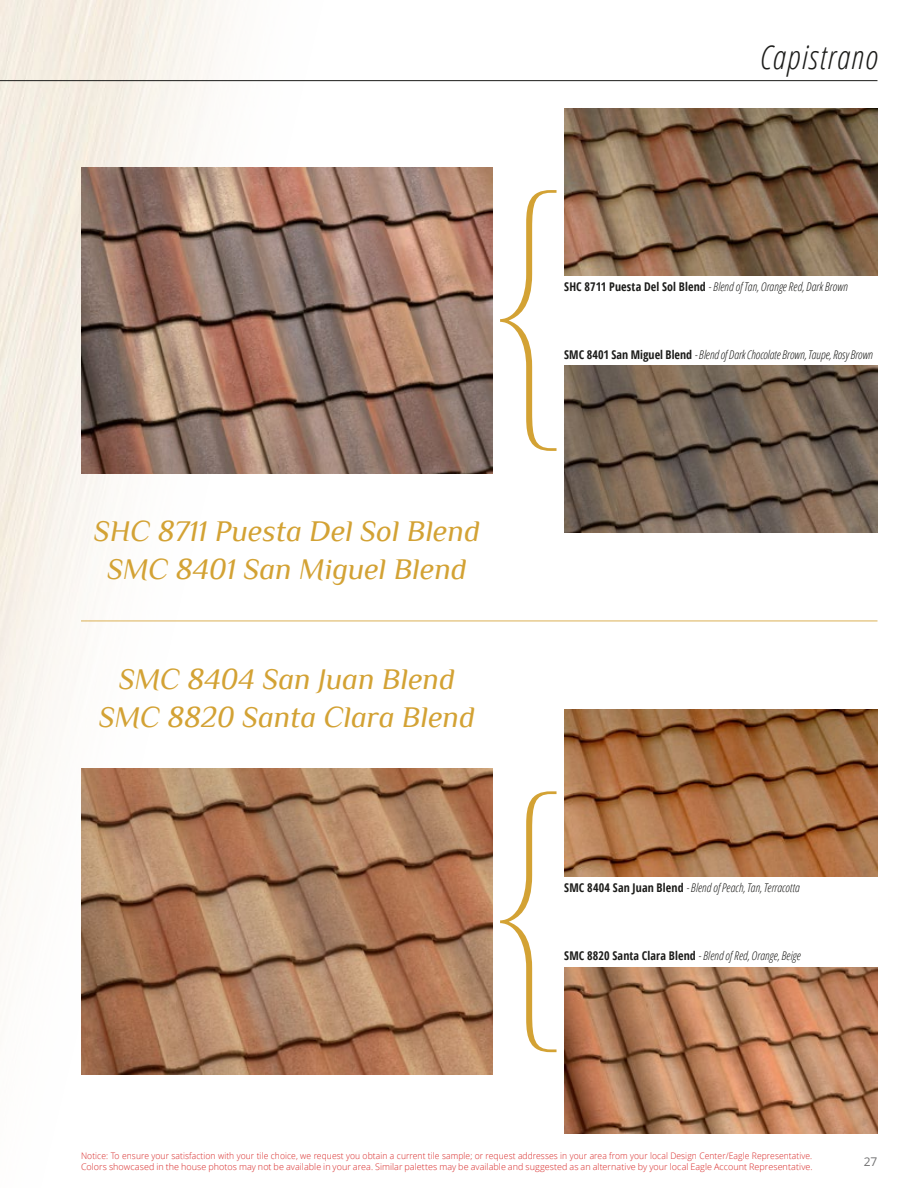
<style>
.page{position:relative;width:918px;height:1188px;background:#fff}
.page>*{position:absolute;margin:0;border:0;box-sizing:border-box;transform-origin:0 0}
.t1{font:italic 300 condensed 33px "Open Sans";letter-spacing:.04em;color:#1c1c1a}
.t2{font:italic 30px/37.5px "Philosopher";color:#d3a234;text-align:center}
.t3{font:italic 300 condensed 12px "Open Sans";letter-spacing:-.005em;color:#1c1c1a}
.t4{font:12px "Open Sans";color:#727273}
.t5{font:300 9px/10.5px "Open Sans";letter-spacing:.01em;color:#d72524;scale:.95 1}
.s1{font-weight:700;font-style:normal}
</style>
<div class="page">
<img style="left:0;top:0;width:347px;height:1075px">
<hr style="left:0;top:80px;width:878px;height:1px;background:#1c1c1a">
<img style="left:564px;top:709px;width:314px;height:167px">
<img style="left:564px;top:967px;width:314px;height:167px">
<svg style="left:500px;top:791px;width:57px;height:261px"></svg>
<img style="left:81px;top:769px;width:412px;height:305px">
<img style="left:564px;top:108px;width:314px;height:167px">
<svg style="left:500px;top:190px;width:57px;height:261px"></svg>
<img style="left:81px;top:168px;width:412px;height:305px">
<img style="left:564px;top:366px;width:314px;height:167px">
<hr style="left:81px;top:621px;width:797px;height:1px;background:#dbb056">
<h1 class="t1" style="left:760px;top:39px;width:119px">Capistrano</h1>
<h3 class="t3" style="left:564px;top:280px;width:285px"><span class="s1">SHC 8711 Puesta Del Sol Blend</span> - Blend of Tan, Orange Red, Dark Brown</h3>
<h2 class="t2" style="left:94px;top:513px;width:387px">SHC 8711 Puesta Del Sol Blend<br>SMC 8401 San Miguel Blend</h2>
<h2 class="t2" style="left:99px;top:661px;width:377px">SMC 8404 San Juan Blend<br>SMC 8820 Santa Clara Blend</h2>
<h3 class="t3" style="left:564px;top:348px;width:310px"><span class="s1">SMC 8401 San Miguel Blend</span> - Blend of Dark Chocolate Brown, Taupe, Rosy Brown</h3>
<h3 class="t3" style="left:564px;top:881px;width:237px"><span class="s1">SMC 8404 San Juan Blend</span> - Blend of Peach, Tan, Terracotta</h3>
<h3 class="t3" style="left:564px;top:949px;width:238px"><span class="s1">SMC 8820 Santa Clara Blend</span> - Blend of Red, Orange, Beige</h3>
<p class="t5" style="left:81px;top:1151px;width:772px">Notice: To ensure your satisfaction with your tile choice, we request you obtain a current tile sample; or request addresses in your area from your local Design Center/Eagle Representative.<br>Colors showcased in the house photos may not be available in your area. Similar palettes may be available and suggested as an alternative by your local Eagle Account Representative.</p>
<h3 class="t4" style="left:864px;top:1153px;width:15px">27</h3>
</div>
